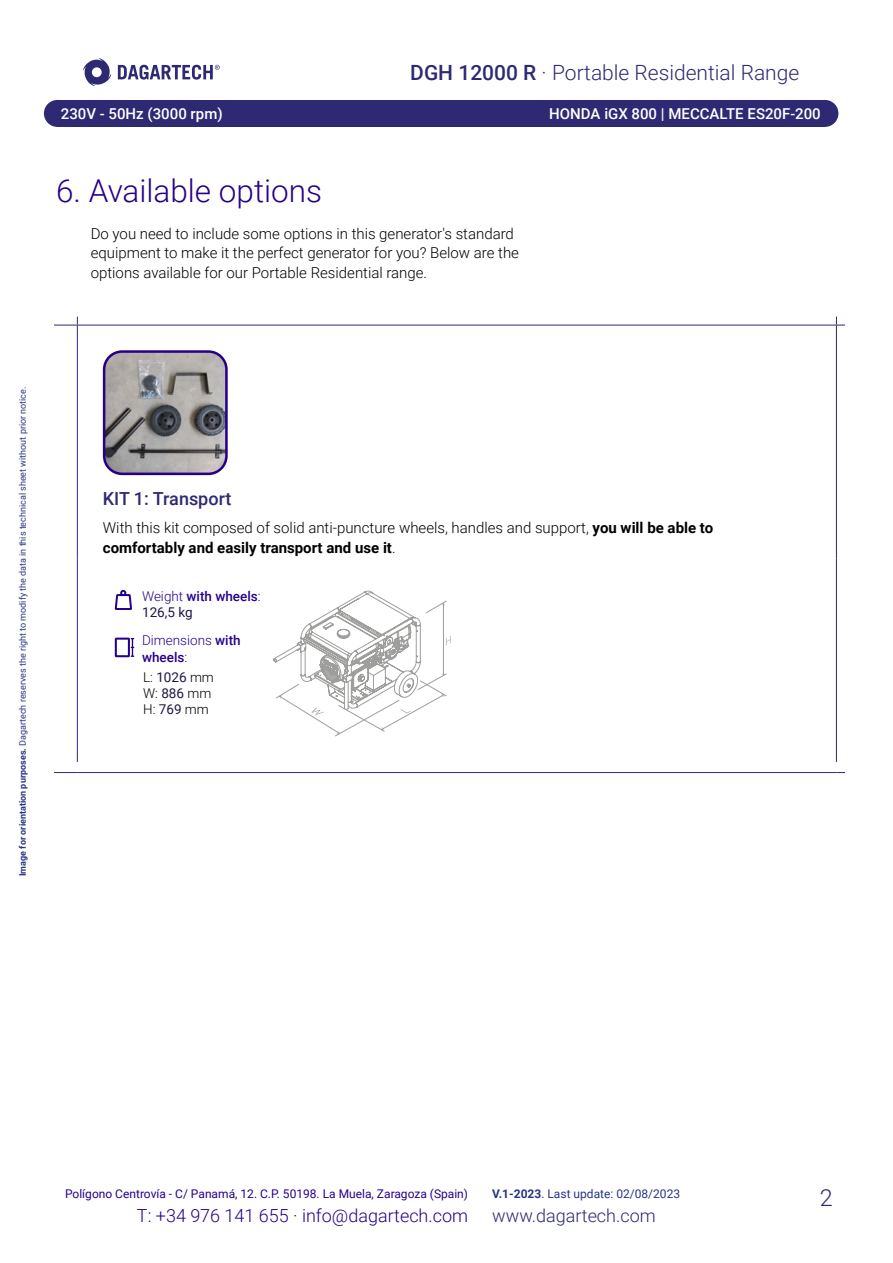
<style>
.page{position:relative;width:893px;height:1263px;background:#fff}
.page>*{position:absolute;margin:0;border:0;box-sizing:border-box;transform-origin:0 0}
.t1{font:300 31.5px "Roboto";color:#270089}
.t2{font:300 23.4px "Roboto";color:#2e2973}
.t3{font:300 21px "Roboto";color:#2e2973}
.t4{font:300 18px "Roboto";color:#270089}
.t5{font:300 18px "Roboto";color:#2e2973}
.t6{font:500 18px "Roboto";color:#2e2973}
.t7{font:300 15px/19.5px "Roboto";color:#000}
.t8{font:500 15px "Roboto";color:#fff}
.t9{font:500 13.5px/16.2px "Roboto";color:#270089}
.t10{font:300 13.5px/16.2px "Roboto";color:#000}
.t11{font:300 13.5px/16.2px "Roboto";color:#270089}
.t12{font:12px "Roboto";color:#270089}
.t13{font:12px "Roboto";color:#283583}
.t14{font:9px "Roboto";color:#283583}
.s1{font-weight:500}
.s2{font-weight:700}
.s3{font-weight:300}
.s4{font-weight:400;color:#1f1646}
</style>
<div class="page">
<div style="left:57px;top:100px;width:768px;height:27px;background:#2e2973"></div>
<div style="left:44px;top:100px;width:27px;height:27px;background:#2e2973;border-radius:50%"></div>
<div style="left:811px;top:100px;width:27px;height:27px;background:#2e2973;border-radius:50%"></div>
<svg style="left:83px;top:58px;width:28px;height:28px"></svg>
<svg style="left:118px;top:65px;width:102px;height:15px"></svg>
<svg style="left:54px;top:317px;width:24px;height:9px"></svg>
<hr style="left:77px;top:325px;width:378px;height:1px;background:#2e2973">
<hr style="left:77px;top:325px;width:1px;height:234px;background:#2e2973">
<hr style="left:455px;top:325px;width:381px;height:1px;background:#2e2973">
<svg style="left:836px;top:317px;width:9px;height:9px"></svg>
<hr style="left:836px;top:325px;width:1px;height:234px;background:#2e2973">
<hr style="left:77px;top:559px;width:1px;height:203px;background:#2e2973">
<hr style="left:836px;top:559px;width:1px;height:203px;background:#2e2973">
<svg style="left:54px;top:772px;width:23px;height:1px"></svg>
<hr style="left:77px;top:772px;width:378px;height:1px;background:#2e2973">
<hr style="left:455px;top:772px;width:381px;height:1px;background:#2e2973">
<img style="left:104px;top:354px;width:120px;height:120px">
<div style="left:103px;top:350px;width:125px;height:125px;border:3px solid #270089;border-radius:18px"></div>
<svg style="left:115px;top:638px;width:19px;height:19px"></svg>
<svg style="left:115px;top:590px;width:17px;height:20px"></svg>
<svg style="left:274px;top:591px;width:177px;height:146px"></svg>
<h3 class="t3" style="left:410px;top:57px;width:391px"><span class="s1">DGH 12000 R</span> · Portable Residential Range</h3>
<p class="t8" style="left:61px;top:103px;width:163px">230V - 50Hz (3000 rpm)</p>
<p class="t8" style="left:549px;top:104px;width:273px">HONDA iGX 800 | MECCALTE ES20F-200</p>
<h1 class="t1" style="left:56px;top:169px;width:267px">6. Available options</h1>
<p class="t7" style="left:91px;top:223px;width:430px">Do you need to include some options in this generator's standard equipment to make it the perfect generator for you? Below are the options available for our Portable Residential range.</p>
<p class="t14" style="left:16px;top:876px;width:491px;rotate:-90deg"><span class="s2">Image for orientation purposes.</span> Dagartech reserves the right to modify the data in this technical sheet without prior notice.</p>
<p class="t6" style="left:103px;top:486px;width:130px">KIT 1: Transport</p>
<p class="t7" style="left:103px;top:518px;width:612px">With this kit composed of solid anti-puncture wheels, handles and support, <span class="s2">you will be able to comfortably and easily transport and use it</span>.</p>
<p class="t9" style="left:142px;top:588px;width:120px"><span class="s3">Weight</span> with wheels<span class="s3">:<br></span><span class="s4">126,5 kg</span></p>
<p class="t11" style="left:142px;top:632px;width:100px">Dimensions <span class="s1">with wheels</span>:</p>
<p class="t10" style="left:143px;top:669px;width:72px">L: <span class="s4">1026</span> mm<br>W: <span class="s4">886</span> mm<br>H: <span class="s4">769</span> mm</p>
<p class="t12" style="left:65px;top:1185px;width:405px">Polígono Centrovía - C/ Panamá, 12. C.P. 50198. La Muela, Zaragoza (Spain)</p>
<p class="t4" style="left:137px;top:1203px;width:333px">T: +34 976 141 655 · info@dagartech.com</p>
<p class="t5" style="left:492px;top:1203px;width:165px">www.dagartech.com</p>
<p class="t13" style="left:492px;top:1185px;width:190px"><span class="s2">V.1-2023</span>. Last update: 02/08/2023</p>
<h2 class="t2" style="left:820px;top:1182px;width:14px">2</h2>
</div>
